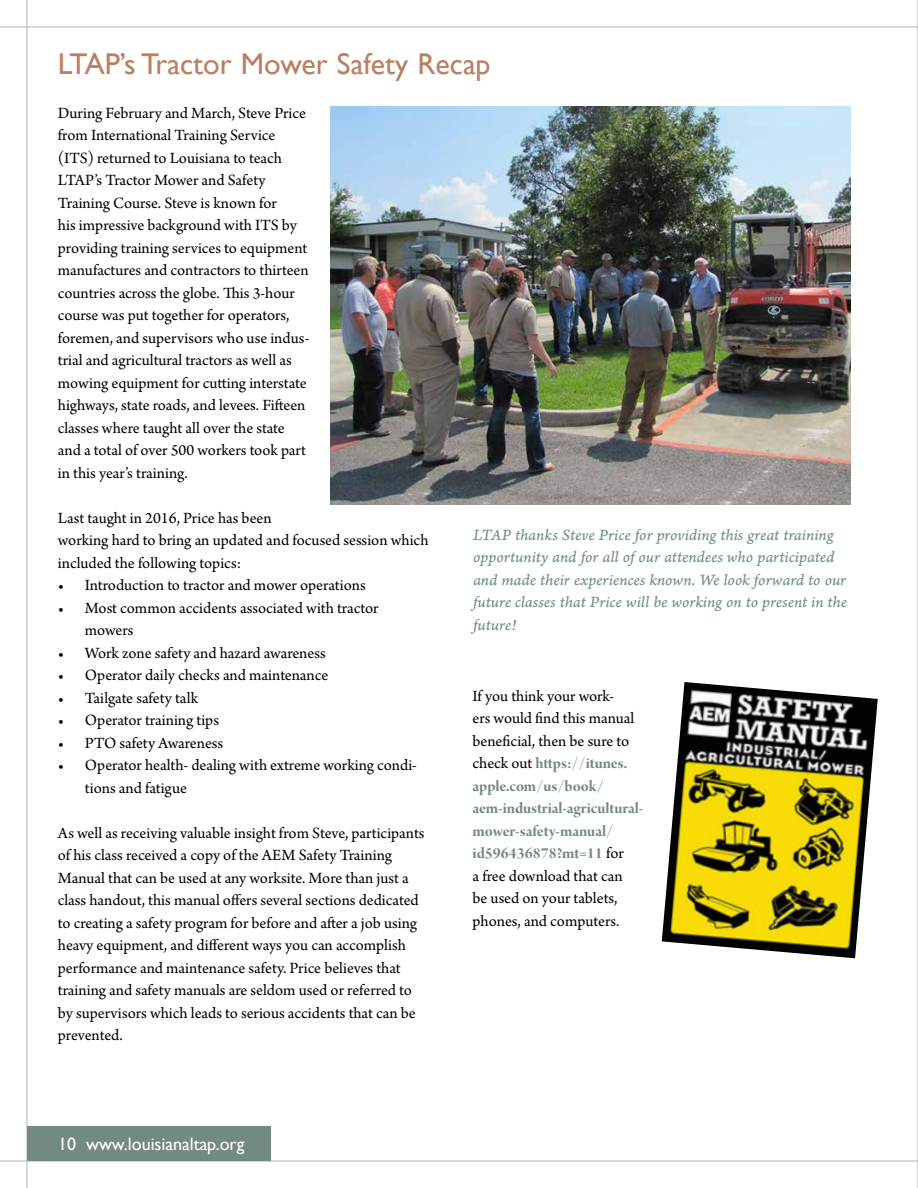
<style>
.page{position:relative;width:918px;height:1188px;background:#fff}
.page>*{position:absolute;margin:0;border:0;box-sizing:border-box;transform-origin:0 0}
.t1{font:30px "Gill Sans";color:#b98063}
.t2{font:18px "Gill Sans";color:#fff}
.t3{font:16.5px/22.5px "Arno Pro";color:#000}
.t4{font:16.5px/22.5px "Arno Pro Italic Caption";letter-spacing:-.005em;color:#6f9287}
.t5{font:16.5px/22.5px "Arno Pro Bold Display";color:#738983}
.s1{font-family:"Arno Pro";color:#000}
</style>
<div class="page">
<hr style="left:26px;top:0;width:2px;height:1188px;background:#bbb9b9">
<hr style="left:0;top:26px;width:918px;height:2px;background:#bbb9b9">
<hr style="left:917px;top:0;width:1px;height:1188px;background:#bbb9b9">
<hr style="left:0;top:1160px;width:918px;height:2px;background:#bbb9b9">
<div style="left:27px;top:1126px;width:244px;height:34px;background:#738983"></div>
<img style="left:662px;top:682px;width:216px;height:276px">
<img style="left:330px;top:106px;width:520px;height:399px">
<h1 class="t1" style="left:58px;top:46px;width:434px">LTAP’s Tractor Mower Safety Recap</h1>
<p class="t3" style="left:58px;top:102px;width:253px">During February and March, Steve Price from International Training Service (ITS) returned to Louisiana to teach LTAP’s Tractor Mower and Safety Training Course. Steve is known for<br>his impressive background with ITS by providing training services to equipment manufactures and contractors to thirteen countries across the globe. This 3-hour course was put together for operators, foremen, and supervisors who use indus&shy;trial and agricultural tractors as well as mowing equipment for cutting interstate highways, state roads, and levees. Fifteen classes where taught all over the state and a total of over 500 workers took part in this year’s training.</p>
<p class="t3" style="left:58px;top:507px;width:372px">Last taught in 2016, Price has been<br>working hard to bring an updated and focused session which included the following topics:</p>
<p class="t3" style="left:58px;top:575px;width:309px">• Introduction to tractor and mower operations</p>
<p class="t3" style="left:85px;top:597px;width:295px;text-indent:-27px">• Most common accidents associated with tractor mowers</p>
<p class="t3" style="left:58px;top:642px;width:269px">• Work zone safety and hazard awareness</p>
<p class="t3" style="left:58px;top:665px;width:272px">• Operator daily checks and maintenance</p>
<p class="t3" style="left:58px;top:687px;width:142px">• Tailgate safety talk</p>
<p class="t3" style="left:58px;top:710px;width:163px">• Operator training tips</p>
<p class="t3" style="left:58px;top:732px;width:167px">• PTO safety Awareness</p>
<p class="t3" style="left:85px;top:755px;width:334px;text-indent:-27px">• Operator health- dealing with extreme working condi&shy;tions and fatigue</p>
<p class="t3" style="left:58px;top:822px;width:368px">As well as receiving valuable insight from Steve, participants of his class received a copy of the AEM Safety Training Manual that can be used at any worksite. More than just a class handout, this manual offers several sections dedicated to creating a safety program for before and after a job using heavy equipment, and different ways you can accomplish performance and maintenance safety. Price believes that training and safety manuals are seldom used or referred to by supervisors which leads to serious accidents that can be prevented.</p>
<p class="t2" style="left:58px;top:1133px;width:188px">10 www.louisianaltap.org</p>
<p class="t4" style="left:473px;top:524px;width:376px">LTAP thanks Steve Price for providing this great training opportunity and for all of our attendees who participated and made their experiences known. We look forward to our future classes that Price will be working on to present in the future!</p>
<p class="t3" style="left:472px;top:685px;width:163px">If you think your work&shy;ers would find this manual beneficial, then be sure to</p>
<p class="t5" style="left:472px;top:753px;width:172px"><span class="s1">check out</span> https://itunes. apple.com/us/book/ aem-industrial-agricultural&shy;mower-safety-manual/ id596436878?mt=11 <span class="s1">for</span></p>
<p class="t3" style="left:472px;top:865px;width:152px">a free download that can be used on your tablets, phones, and computers.</p>
</div>
